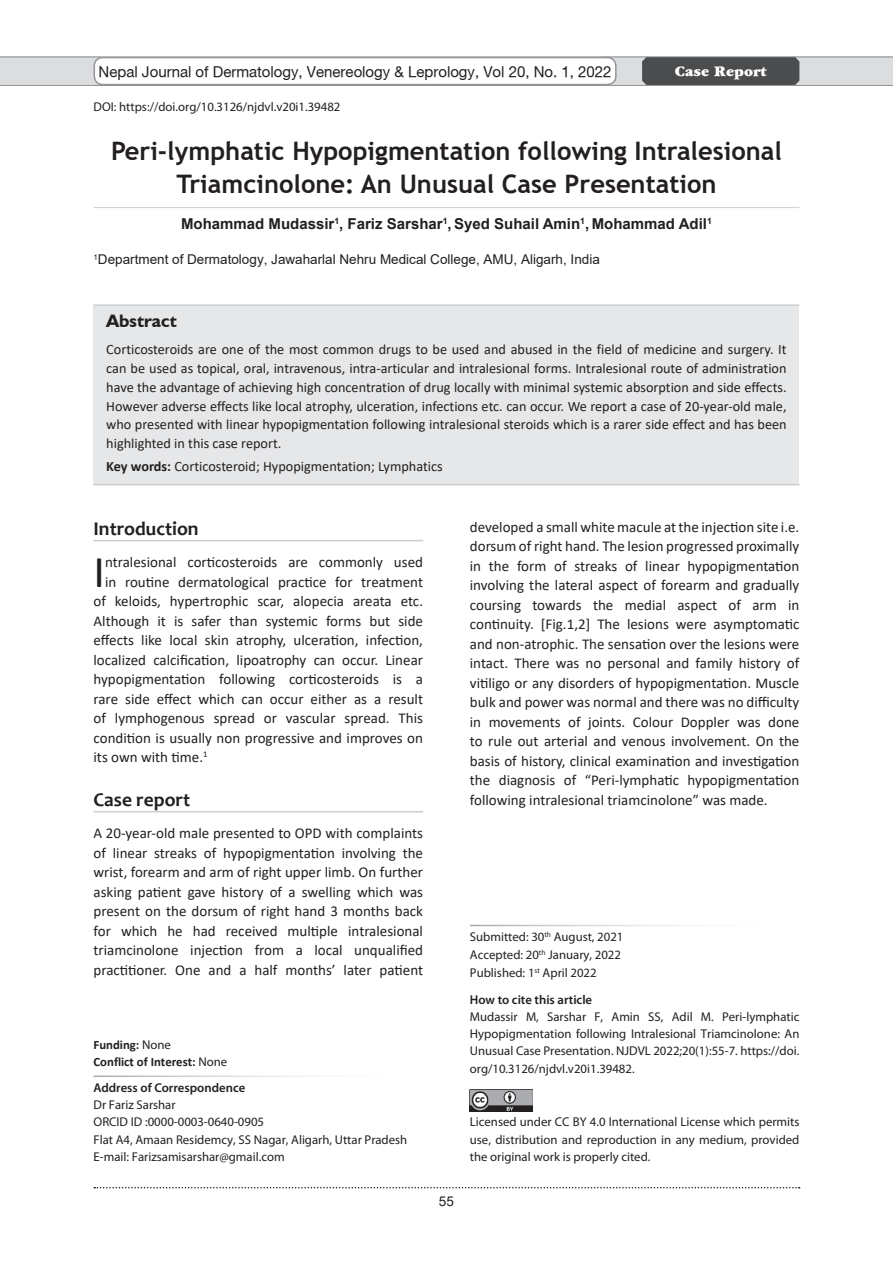
<style>
.page{position:relative;width:893px;height:1263px;background:#fff}
.page>*{position:absolute;margin:0;border:0;box-sizing:border-box;transform-origin:0 0}
.t1{font:45.75px "Calibri";color:#231f20}
.t2{font:700 25.5px/33px "Trebuchet MS";color:#231f20;text-align:center}
.t3{font:700 19.5px "Candara";color:#231f20}
.t4{font:700 18px "Humanist 521 BT";color:#231f20}
.t5{font:15px/19.5px "Calibri";color:#231f20;text-align:justify}
.t6{font:15px "Heavenetica 5 SH";color:#231f20}
.t7{font:700 15px "Arial";color:#231f20}
.t8{font:15px "Garry Mondrian 8 Ultra SH";color:#fff}
.t9{font:14.25px/18.8px "Calibri";color:#231f20;text-align:justify}
.t10{font:13.5px "Arial";color:#231f20}
.t11{font:12.75px/17.2px "Myriad Pro";color:#231f20}
.t12{font:600 12.75px "Myriad Pro";color:#231f20}
.t13{font:700 12.75px/17.2px "Calibri";color:#231f20}
.s1{font-weight:700}
.s2{font-family:"Myriad Pro";font-weight:400}
</style>
<div class="page">
<div style="left:0;top:56px;width:100px;height:29px;background:#dcdddf"></div>
<div style="left:603px;top:56px;width:290px;height:29px;background:#dcdddf"></div>
<svg style="left:94px;top:1187px;width:706px;height:1px"></svg>
<hr style="left:0;top:85px;width:893px;height:1px;background:#939598">
<hr style="left:0;top:56px;width:893px;height:1px;background:#939598">
<div style="left:642px;top:57px;width:157px;height:28px;background:#4b4c4d"></div>
<div style="left:94px;top:58px;width:522px;height:27px;background:#fff;border-radius:9px"></div>
<div style="left:94px;top:57px;width:523px;height:28px;border:2px solid #939598;border-radius:9px"></div>
<div style="left:94px;top:305px;width:705px;height:180px;background:#e6e7e9"></div>
<hr style="left:94px;top:207px;width:705px;height:1px;background:#d1d2d4">
<hr style="left:94px;top:304px;width:705px;height:2px;background:#cdced0">
<hr style="left:94px;top:484px;width:705px;height:1px;background:#cdced0">
<img style="left:470px;top:1090px;width:63px;height:22px">
<hr style="left:94px;top:540px;width:329px;height:1px;background:#cdced0">
<hr style="left:94px;top:811px;width:329px;height:1px;background:#cdced0">
<p class="t6" style="left:99px;top:62px;width:514px">Nepal Journal of Dermatology, Venereology &amp; Leprology, Vol 20, No. 1, 2022</p>
<p class="t8" style="left:675px;top:61px;width:93px">Case Report</p>
<p class="t11" style="left:94px;top:97px;width:248px">DOI: https://doi.org/10.3126/njdvl.v20i1.39482</p>
<h2 class="t2" style="left:111px;top:134px;width:672px">Peri-lymphatic Hypopigmentation following Intralesional<br>Triamcinolone: An Unusual Case Presentation</h2>
<p class="t7" style="left:181px;top:213px;width:532px">Mohammad Mudassir<sup>1</sup>, Fariz Sarshar<sup>1</sup>, Syed Suhail Amin<sup>1</sup>, Mohammad Adil<sup>1</sup></p>
<p class="t10" style="left:94px;top:250px;width:508px"><sup>1</sup>Department of Dermatology, Jawaharlal Nehru Medical College, AMU, Aligarh, India</p>
<p class="t4" style="left:106px;top:310px;width:72px">Abstract</p>
<p class="t9" style="left:106px;top:340px;width:682px">Corticosteroids are one of the most common drugs to be used and abused in the field of medicine and surgery. It can be used as topical, oral, intravenous, intra-articular and intralesional forms. Intralesional route of administration have the advantage of achieving high concentration of drug locally with minimal systemic absorption and side effects.<br>However adverse effects like local atrophy, ulceration, infections etc. can occur. We report a case of 20-year-old male, who presented with linear hypopigmentation following intralesional steroids which is a rarer side effect and has been highlighted in this case report.</p>
<p class="t9" style="left:106px;top:457px;width:338px"><span class="s1">Key words:</span> Corticosteroid; Hypopigmentation; Lymphatics</p>
<h3 class="t3" style="left:94px;top:516px;width:107px">Introduction</h3>
<h1 class="t1" style="left:94px;top:540px;width:13px">I</h1>
<p class="t5" style="left:105px;top:552px;width:319px">ntralesional corticosteroids are commonly used</p>
<p class="t5" style="left:105px;top:571px;width:319px">in routine dermatological practice for treatment</p>
<p class="t5" style="left:94px;top:591px;width:331px">of keloids, hypertrophic scar, alopecia areata etc.</p>
<p class="t5" style="left:94px;top:610px;width:331px">Although it is safer than systemic forms but side</p>
<p class="t5" style="left:94px;top:630px;width:331px">effects like local skin atrophy, ulceration, infection,</p>
<p class="t5" style="left:94px;top:649px;width:331px">localized calcification, lipoatrophy can occur. Linear</p>
<p class="t5" style="left:94px;top:669px;width:331px">hypopigmentation following corticosteroids is a</p>
<p class="t5" style="left:94px;top:688px;width:331px">rare side effect which can occur either as a result</p>
<p class="t5" style="left:94px;top:708px;width:331px">of lymphogenous spread or vascular spread. This</p>
<p class="t5" style="left:94px;top:727px;width:331px">condition is usually non progressive and improves on</p>
<p class="t5" style="left:94px;top:747px;width:116px">its own with time.<sup>1</sup></p>
<h3 class="t3" style="left:94px;top:787px;width:98px">Case report</h3>
<p class="t5" style="left:94px;top:823px;width:331px">A 20-year-old male presented to OPD with complaints of linear streaks of hypopigmentation involving the wrist, forearm and arm of right upper limb. On further asking patient gave history of a swelling which was present on the dorsum of right hand 3 months back for which he had received multiple intralesional triamcinolone injection from a local unqualified practitioner. One and a half months’ later patient</p>
<p class="t13" style="left:94px;top:1036px;width:135px">Funding: <span class="s2">None<br></span>Conflict of Interest: <span class="s2">None</span></p>
<p class="t12" style="left:94px;top:1079px;width:153px">Address of Correspondence</p>
<p class="t11" style="left:94px;top:1096px;width:315px">Dr Fariz Sarshar<br>ORCID ID :0000-0003-0640-0905<br>Flat A4, Amaan Residemcy, SS Nagar, Aligarh, Uttar Pradesh E-mail: Farizsamisarshar@gmail.com</p>
<p class="t5" style="left:470px;top:517px;width:331px">developed a small white macule at the injection site i.e. dorsum of right hand. The lesion progressed proximally in the form of streaks of linear hypopigmentation involving the lateral aspect of forearm and gradually coursing towards the medial aspect of arm in continuity. [Fig.1,2] The lesions were asymptomatic and non-atrophic. The sensation over the lesions were intact. There was no personal and family history of vitiligo or any disorders of hypopigmentation. Muscle bulk and power was normal and there was no difficulty in movements of joints. Colour Doppler was done to rule out arterial and venous involvement. On the basis of history, clinical examination and investigation the diagnosis of “Peri-lymphatic hypopigmentation following intralesional triamcinolone” was made.</p>
<p class="t11" style="left:470px;top:928px;width:155px;line-height:18px">Submitted: 30<sup>th</sup> August, 2021<br>Accepted: 20<sup>th</sup> January, 2022<br>Published: 1<sup>st</sup> April 2022</p>
<p class="t12" style="left:470px;top:991px;width:124px">How to cite this article</p>
<p class="t11" style="left:470px;top:1008px;width:331px;text-align:justify">Mudassir M, Sarshar F, Amin SS, Adil M. Peri-lymphatic Hypopigmentation following Intralesional Triamcinolone: An Unusual Case Presentation. NJDVL 2022;20(1):55-7. https://doi. org/10.3126/njdvl.v20i1.39482.</p>
<p class="t10" style="left:439px;top:1192px;width:17px">55</p>
<p class="t11" style="left:470px;top:1113px;width:331px;text-align:justify">Licensed under CC BY 4.0 International License which permits use, distribution and reproduction in any medium, provided the original work is properly cited.</p>
</div>
